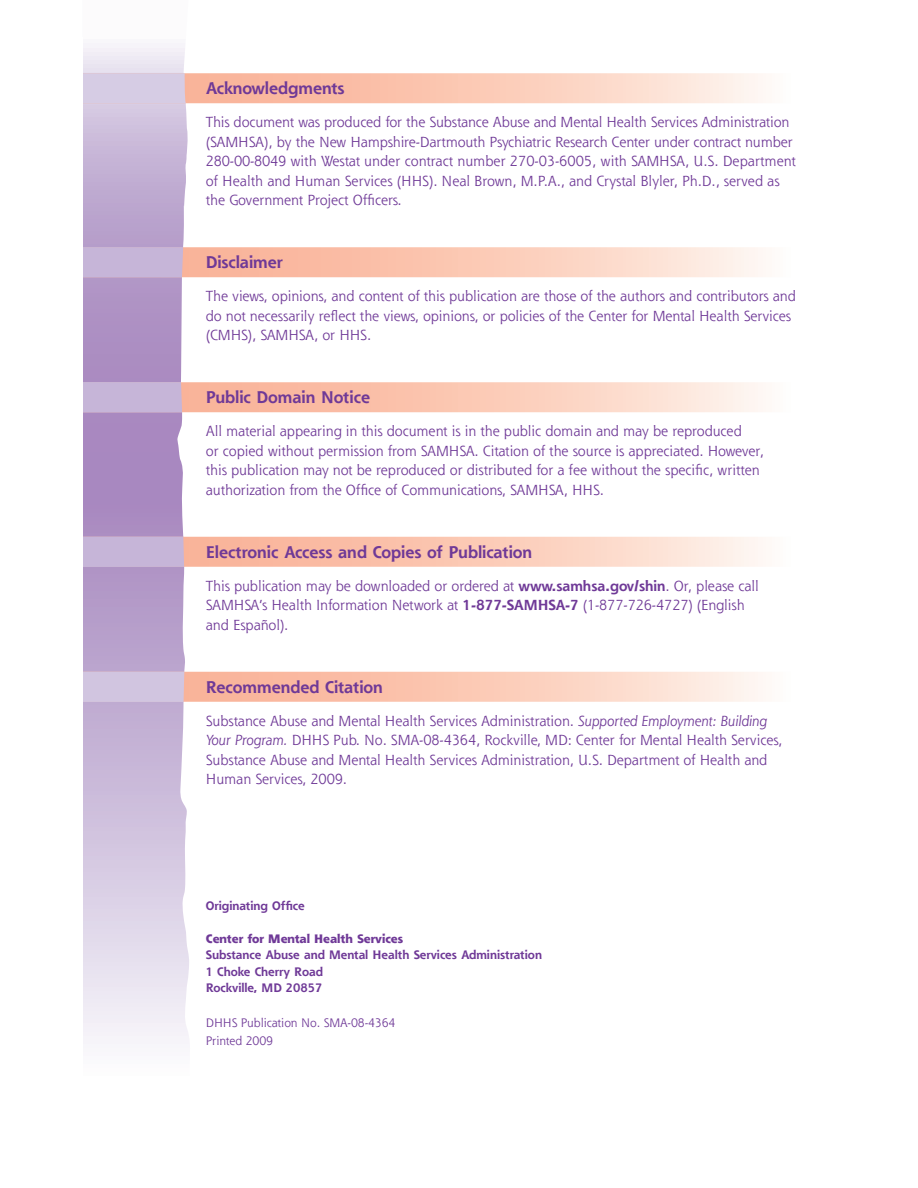
<style>
.page{position:relative;width:918px;height:1188px;background:#fff}
.page>*{position:absolute;margin:0;border:0;box-sizing:border-box;transform-origin:0 0}
.t1{font:700 16.5px "Shannon";letter-spacing:-.005em;color:#6f3997}
._03-box_shannon_text{font:14.25px/19.5px "Shannon";letter-spacing:-.005em;color:#6f3997}
._03-box_shannon_text-2{font:700 12px/16.5px "Shannon";letter-spacing:-.005em;color:#6f3997}
._03-box_shannon_text-3{font:12px/18px "Shannon";letter-spacing:-.005em;color:#6f3997}
.s1{font-weight:700}
.s2{font-style:italic}
.s3{font-weight:800}
</style>
<div class="page">
<svg style="left:83px;top:43px;width:107px;height:1001px;background:#c8b6d8"></svg>
<svg style="left:186px;top:73px;width:577px;height:30px;background:#fbcdba"></svg>
<svg style="left:183px;top:247px;width:580px;height:30px;background:#fbcdba"></svg>
<svg style="left:182px;top:382px;width:581px;height:30px;background:#fbcdba"></svg>
<svg style="left:184px;top:537px;width:579px;height:30px;background:#fbcdba"></svg>
<svg style="left:184px;top:672px;width:579px;height:30px;background:#fbcdba"></svg>
<div style="left:83px;top:73px;width:103px;height:30px;background:#d6cce4"></div>
<div style="left:83px;top:247px;width:100px;height:30px;background:#c6b5d8"></div>
<div style="left:83px;top:382px;width:99px;height:30px;background:#c6b5d8"></div>
<div style="left:83px;top:537px;width:101px;height:30px;background:#c6b5d8"></div>
<div style="left:83px;top:672px;width:101px;height:30px;background:#d1c5e0"></div>
<h2 class="t1" style="left:206px;top:78px;width:140px">Acknowledgments</h2>
<p class="_03-box_shannon_text" style="left:206px;top:112px;width:592px">This document was produced for the Substance Abuse and Mental Health Services Administration (SAMHSA), by the New Hampshire-Dartmouth Psychiatric Research Center under contract number 280-00-8049 with Westat under contract number 270-03-6005, with SAMHSA, U.S. Department of Health and Human Services (HHS). Neal Brown, M.P.A., and Crystal Blyler, Ph.D., served as the Government Project Officers.</p>
<h2 class="t1" style="left:206px;top:252px;width:79px">Disclaimer</h2>
<p class="_03-box_shannon_text" style="left:206px;top:286px;width:592px">The views, opinions, and content of this publication are those of the authors and contributors and do not necessarily reflect the views, opinions, or policies of the Center for Mental Health Services (CMHS), SAMHSA, or HHS.</p>
<h2 class="t1" style="left:206px;top:387px;width:166px">Public Domain Notice</h2>
<p class="_03-box_shannon_text" style="left:206px;top:421px;width:560px">All material appearing in this document is in the public domain and may be reproduced<br>or copied without permission from SAMHSA. Citation of the source is appreciated. However, this publication may not be reproduced or distributed for a fee without the specific, written authorization from the Office of Communications, SAMHSA, HHS.</p>
<h2 class="t1" style="left:206px;top:542px;width:328px">Electronic Access and Copies of Publication</h2>
<p class="_03-box_shannon_text" style="left:206px;top:576px;width:554px">This publication may be downloaded or ordered at <span class="s1">www.samhsa.gov/shin</span>. Or, please call<br>SAMHSA’s Health Information Network at <span class="s1">1-877-SAMHSA-7</span> (1-877-726-4727) (English and Español).</p>
<h2 class="t1" style="left:206px;top:677px;width:179px">Recommended Citation</h2>
<p class="_03-box_shannon_text" style="left:206px;top:711px;width:578px">Substance Abuse and Mental Health Services Administration. <span class="s2">Supported Employment: Building Your Program.</span> DHHS Pub. No. SMA-08-4364, Rockville, MD: Center for Mental Health Services, Substance Abuse and Mental Health Services Administration, U.S. Department of Health and Human Services, 2009.</p>
<p class="_03-box_shannon_text-2" style="left:206px;top:897px;width:101px">Originating Office</p>
<p class="_03-box_shannon_text-2" style="left:206px;top:930px;width:338px"><span class="s3">Center for Mental Health Services<br></span>Substance Abuse and Mental Health Services Administration 1 Choke Cherry Road<br>Rockville, MD 20857</p>
<p class="_03-box_shannon_text-3" style="left:206px;top:1013px;width:191px">DHHS Publication No. SMA-08-4364<br>Printed 2009</p>
</div>
